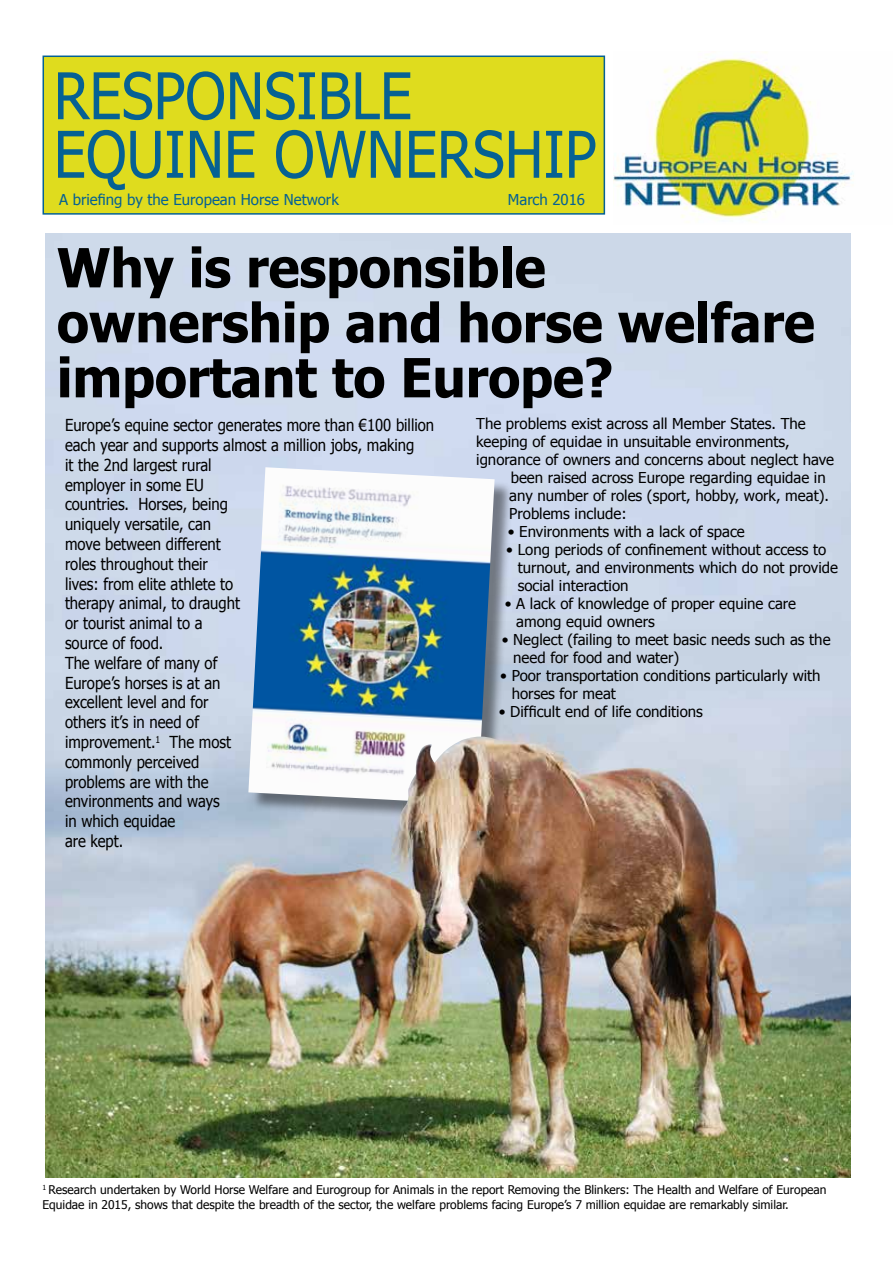
<style>
.page{position:relative;width:893px;height:1263px;background:#fff}
.page>*{position:absolute;margin:0;border:0;box-sizing:border-box;transform-origin:0 0}
.t1{font:64.5px/58.5px "Tahoma";color:#066193;scale:.89 1}
.t2{font:700 54px/54.9px "Tahoma";letter-spacing:-.005em;color:#000}
.t3{font:16.5px/19.8px "Tahoma";color:#000;scale:.9 1}
.t4{font:15px/18px "Tahoma";color:#000}
.t5{font:15px "Tahoma";color:#066193}
.t6{font:12px/14.4px "Tahoma";color:#000}
</style>
<div class="page">
<img style="left:45px;top:234px;width:805px;height:944px">
<div style="left:43px;top:56px;width:562px;height:159px;background:#dfdc1e;border:2px solid #066193"></div>
<img style="left:614px;top:52px;width:240px;height:169px">
<div style="left:251px;top:470px;width:262px;height:353px;background:#000;opacity:.45"></div>
<img style="left:248px;top:467px;width:247px;height:337px">
<img style="left:391px;top:736px;width:236px;height:149px">
<h1 class="t1" style="left:54px;top:64px;width:611px">RESPONSIBLE<br>EQUINE OWNERSHIP</h1>
<p class="t5" style="left:59px;top:189px;width:281px">A briefing by the European Horse Network</p>
<p class="t5" style="left:508px;top:189px;width:79px">March 2016</p>
<h2 class="t2" style="left:57px;top:237px;width:760px">Why is responsible ownership and horse welfare important to Europe?</h2>
<p class="t4" style="left:476px;top:414px;width:331px">The problems exist across all Member States. The</p>
<p class="t4" style="left:476px;top:432px;width:315px">keeping of equidae in unsuitable environments,</p>
<p class="t4" style="left:476px;top:450px;width:359px">ignorance of owners and concerns about neglect have</p>
<p class="t4" style="left:511px;top:468px;width:316px">been raised across Europe regarding equidae in</p>
<p class="t4" style="left:509px;top:486px;width:321px">any number of roles (sport, hobby, work, meat).</p>
<p class="t4" style="left:509px;top:504px;width:119px">Problems include:</p>
<p class="t4" style="left:508px;top:522px;width:239px">• Environments with a lack of space</p>
<p class="t4" style="left:518px;top:540px;width:322px;text-indent:-12px">• Long periods of confinement without access to turnout, and environments which do not provide social interaction</p>
<p class="t4" style="left:516px;top:594px;width:281px;text-indent:-12px">• A lack of knowledge of proper equine care among equid owners</p>
<p class="t4" style="left:513px;top:630px;width:319px;text-indent:-12px">• Neglect (failing to meet basic needs such as the need for food and water)</p>
<p class="t4" style="left:512px;top:666px;width:310px;text-indent:-12px">• Poor transportation conditions particularly with horses for meat</p>
<p class="t4" style="left:499px;top:702px;width:206px">• Difficult end of life conditions</p>
<p class="t3" style="left:65px;top:415px;width:412px">Europe’s equine sector generates more than €100 billion each year and supports almost a million jobs, making<br>it the 2nd largest rural<br>employer in some EU<br>countries. Horses, being<br>uniquely versatile, can<br>move between different<br>roles throughout their<br>lives: from elite athlete to<br>therapy animal, to draught<br>or tourist animal to a<br>source of food.<br>The welfare of many of<br>Europe’s horses is at an<br>excellent level and for<br>others it’s in need of<br>improvement.<sup>1</sup> The most<br>commonly perceived<br>problems are with the<br>environments and ways<br>in which equidae<br>are kept.</p>
<p class="t6" style="left:43px;top:1182px;width:786px"><sup>1</sup> Research undertaken by World Horse Welfare and Eurogroup for Animals in the report Removing the Blinkers: The Health and Welfare of European<br>Equidae in 2015, shows that despite the breadth of the sector, the welfare problems facing Europe’s 7 million equidae are remarkably similar.</p>
</div>
